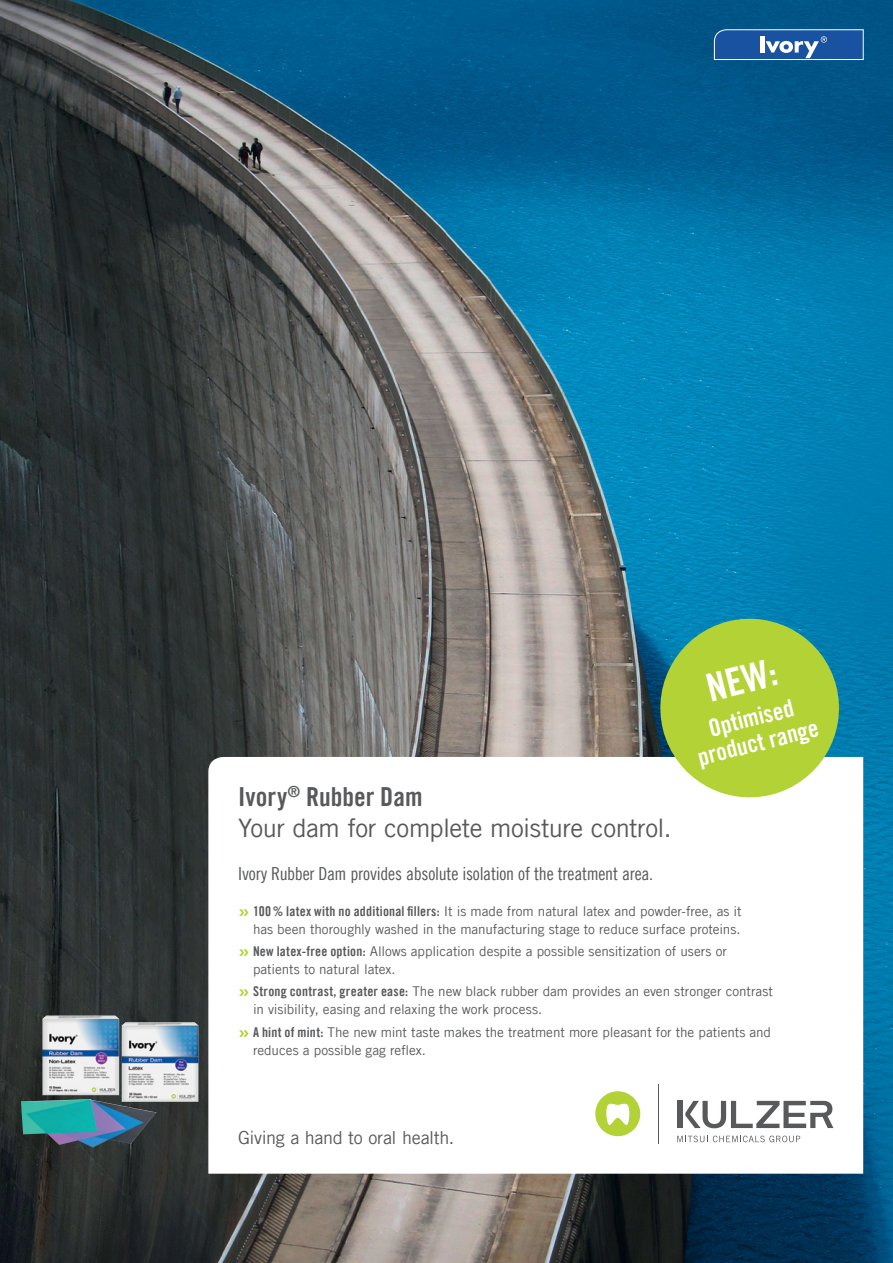
<style>
.page{position:relative;width:893px;height:1263px;background:#fff}
.page>*{position:absolute;margin:0;border:0;box-sizing:border-box;transform-origin:0 0}
.t1{font:39px "Trade Gothic LT Com Bd Cn 20";color:#fff}
.t2{font:26.25px "Trade Gothic LT Com Bd Cn 20";color:#58595b}
.t3{font:25.5px "Trade Gothic LT Com";letter-spacing:-.025em;color:#58595b}
.t4{font:24px/25.5px "Trade Gothic LT Com Bd Cn 20";color:#fff;text-align:center}
.t5{font:18px "Trade Gothic LT Com Cn 18";letter-spacing:-.015em;color:#58595b}
.t6{font:18px "Trade Gothic LT Com";letter-spacing:-.02em;color:#58595b}
.t7{font:13.5px/18px "Trade Gothic LT Com";letter-spacing:-.005em;color:#58595b}
.s1{font-family:"Trade Gothic LT Com Bd 2";font-size:21px;color:#b3d235}
.s2{font-family:"Trade Gothic LT Com Bd Cn 20"}
</style>
<div class="page">
<img style="left:0;top:0;width:893px;height:1263px">
<svg style="left:208px;top:757px;width:655px;height:417px"></svg>
<hr style="left:658px;top:1084px;width:1px;height:60px;background:#58595b">
<svg style="left:677px;top:1135px;width:123px;height:7px"></svg>
<div style="left:677px;top:1101px;width:5px;height:27px;background:#58595b"></div>
<svg style="left:685px;top:1101px;width:148px;height:27px"></svg>
<div style="left:595px;top:1091px;width:45px;height:45px;background:#b3d235;border-radius:50%"></div>
<svg style="left:606px;top:1104px;width:24px;height:21px"></svg>
<svg style="left:651px;top:609px;width:197px;height:198px;background:#97c46a"></svg>
<img style="left:21px;top:1015px;width:177px;height:132px">
<svg style="left:714px;top:29px;width:150px;height:31px;background:#416fb1"></svg>
<h2 class="t2" style="left:238px;top:780px;width:186px">Ivory<sup>®</sup> Rubber Dam</h2>
<h3 class="t3" style="left:238px;top:813px;width:435px">Your dam for complete moisture control.</h3>
<h1 class="t1" style="left:701px;top:665px;width:73px;rotate:-14deg">NEW:</h1>
<h3 class="t4" style="left:689px;top:720px;width:125px;rotate:-14deg">Optimised product range</h3>
<h3 class="t5" style="left:238px;top:863px;width:417px">Ivory Rubber Dam provides absolute isolation of the treatment area.</h3>
<p class="t7" style="left:238px;top:902px;width:505px;text-align:right"><span class="s1">»</span> <span class="s2">100 % latex with no additional fillers:</span> It is made from natural latex and powder-free, as it has been thoroughly washed in the manufacturing stage to reduce surface proteins.</p>
<p class="t7" style="left:253px;top:942px;width:475px;text-indent:-15px"><span class="s1">»</span> <span class="s2">New latex-free option:</span> Allows application despite a possible sensitization of users or patients to natural latex.</p>
<p class="t7" style="left:253px;top:982px;width:522px;text-indent:-15px"><span class="s1">»</span> <span class="s2">Strong contrast, greater ease:</span> The new black rubber dam provides an even stronger contrast in visibility, easing and relaxing the work process.</p>
<p class="t7" style="left:253px;top:1023px;width:520px;text-indent:-15px"><span class="s1">»</span> <span class="s2">A hint of mint:</span> The new mint taste makes the treatment more pleasant for the patients and reduces a possible gag reflex.</p>
<h3 class="t6" style="left:238px;top:1126px;width:218px">Giving a hand to oral health.</h3>
</div>
